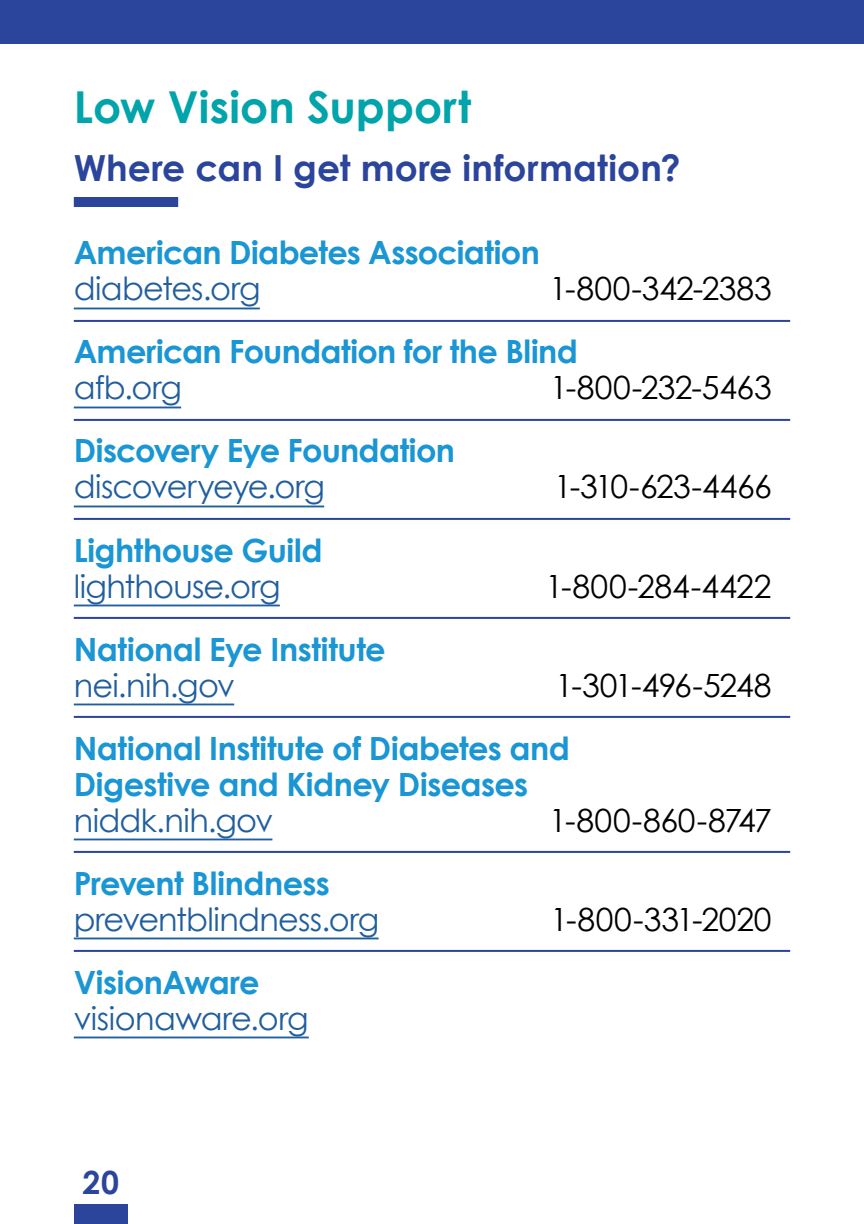
<style>
.page{position:relative;width:864px;height:1224px;background:#fff}
.page>*{position:absolute;margin:0;border:0;box-sizing:border-box;transform-origin:0 0}
.t1{font:700 44px "Century Gothic";color:#00a4aa}
.t2{font:700 36px "Century Gothic";letter-spacing:.005em;color:#2b449c}
.t3{font:700 32px/36px "Century Gothic";letter-spacing:-.015em;color:#1a96d4}
.t4{font:32px "Century Gothic";letter-spacing:-.025em;color:#215e9e}
.t5{font:32px "Century Gothic";letter-spacing:-.01em;color:#000}
.t6{font:32px "Century Gothic";letter-spacing:-.045em;color:#215e9e}
.t7{font:32px "Century Gothic";letter-spacing:-.035em;color:#000}
.t8{font:700 32px "Century Gothic";color:#2b449c}
</style>
<div class="page">
<div style="left:74px;top:1204px;width:54px;height:20px;background:#2b449c"></div>
<div style="left:0;top:0;width:864px;height:44px;background:#2b449c"></div>
<div style="left:74px;top:197px;width:104px;height:10px;background:#2b449c"></div>
<hr style="left:74px;top:320px;width:716px;height:2px;background:#2b449c">
<hr style="left:74px;top:308px;width:186px;height:1px;background:#215e9e">
<hr style="left:74px;top:419px;width:716px;height:2px;background:#2b449c">
<hr style="left:74px;top:407px;width:107px;height:1px;background:#215e9e">
<hr style="left:74px;top:518px;width:716px;height:2px;background:#2b449c">
<hr style="left:74px;top:506px;width:250px;height:1px;background:#215e9e">
<hr style="left:74px;top:617px;width:716px;height:2px;background:#2b449c">
<hr style="left:74px;top:605px;width:206px;height:1px;background:#215e9e">
<hr style="left:74px;top:716px;width:716px;height:2px;background:#2b449c">
<hr style="left:74px;top:704px;width:160px;height:1px;background:#215e9e">
<hr style="left:74px;top:851px;width:716px;height:2px;background:#2b449c">
<hr style="left:74px;top:839px;width:198px;height:1px;background:#215e9e">
<hr style="left:74px;top:950px;width:716px;height:2px;background:#2b449c">
<hr style="left:74px;top:938px;width:305px;height:1px;background:#215e9e">
<hr style="left:74px;top:1037px;width:235px;height:1px;background:#215e9e">
<h1 class="t1" style="left:74px;top:79px;width:399px">Low Vision Support</h1>
<p class="t2" style="left:74px;top:145px;width:608px">Where can I get more information?</p>
<p class="t3" style="left:74px;top:234px;width:468px">American Diabetes Association</p>
<p class="t4" style="left:74px;top:269px;width:188px">diabetes.org</p>
<p class="t5" style="left:550px;top:269px;width:224px">1-800-342-2383</p>
<p class="t3" style="left:74px;top:333px;width:506px">American Foundation for the Blind</p>
<p class="t4" style="left:74px;top:368px;width:110px">afb.org</p>
<p class="t5" style="left:550px;top:368px;width:223px">1-800-232-5463</p>
<p class="t3" style="left:74px;top:432px;width:383px">Discovery Eye Foundation</p>
<p class="t6" style="left:74px;top:467px;width:253px">discoveryeye.org</p>
<p class="t5" style="left:554px;top:467px;width:219px">1-310-623-4466</p>
<p class="t3" style="left:74px;top:531px;width:250px">Lighthouse Guild</p>
<p class="t4" style="left:74px;top:566px;width:208px">lighthouse.org</p>
<p class="t5" style="left:545px;top:566px;width:228px">1-800-284-4422</p>
<p class="t3" style="left:74px;top:630px;width:314px">National Eye Institute</p>
<p class="t4" style="left:74px;top:665px;width:163px">nei.nih.gov</p>
<p class="t7" style="left:556px;top:665px;width:218px">1-301-496-5248</p>
<p class="t3" style="left:74px;top:729px;width:498px">National Institute of Diabetes and<br>Digestive and Kidney Diseases</p>
<p class="t4" style="left:74px;top:800px;width:201px">niddk.nih.gov</p>
<p class="t5" style="left:549px;top:800px;width:224px">1-800-860-8747</p>
<p class="t3" style="left:74px;top:864px;width:258px">Prevent Blindness</p>
<p class="t4" style="left:74px;top:899px;width:307px">preventblindness.org</p>
<p class="t5" style="left:551px;top:899px;width:223px">1-800-331-2020</p>
<p class="t3" style="left:74px;top:963px;width:187px">VisionAware</p>
<p class="t4" style="left:74px;top:998px;width:236px">visionaware.org</p>
<p class="t8" style="left:83px;top:1162px;width:38px">20</p>
</div>
